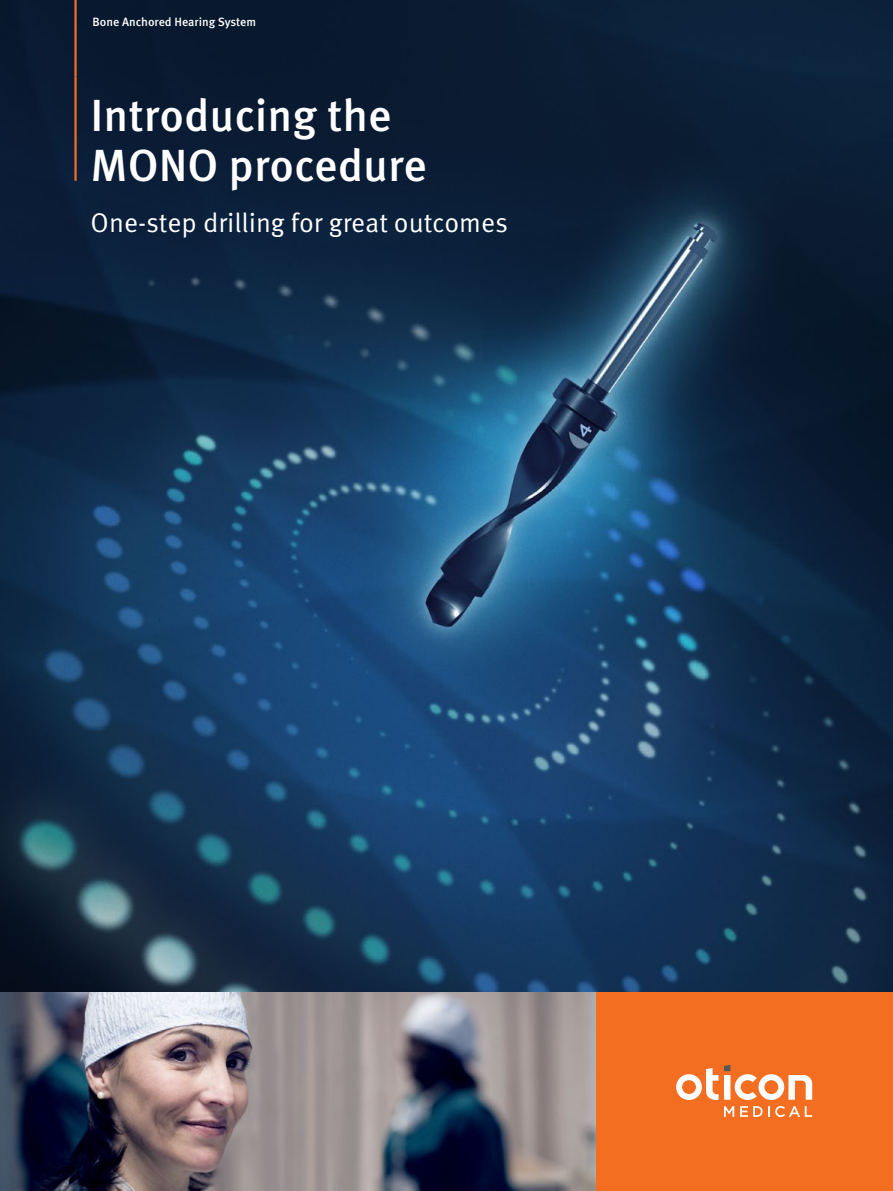
<style>
.page{position:relative;width:893px;height:1191px;background:#fff}
.page>*{position:absolute;margin:0;border:0;box-sizing:border-box;transform-origin:0 0}
.t1{font:500 45px/49.5px "Meta Pro OM";color:#fff}
.t2{font:27px "Meta Pro OM";color:#fff}
.t3{font:500 12px "Meta Pro OM";color:#fff}
</style>
<div class="page">
<img style="left:0;top:0;width:893px;height:992px">
<div style="left:595px;top:992px;width:298px;height:199px;background:#f36e21"></div>
<img style="left:0;top:992px;width:595px;height:199px">
<svg style="left:724px;top:1106px;width:10px;height:10px"></svg>
<svg style="left:740px;top:1106px;width:72px;height:11px"></svg>
<svg style="left:676px;top:1068px;width:42px;height:32px"></svg>
<svg style="left:724px;top:1064px;width:88px;height:36px"></svg>
<hr style="left:74px;top:0;width:3px;height:17px;background:#f36e21">
<hr style="left:74px;top:17px;width:3px;height:60px;background:#f36e21">
<hr style="left:74px;top:77px;width:3px;height:104px;background:#f36e21">
<p class="t3" style="left:93px;top:14px;width:165px">Bone Anchored Hearing System</p>
<h1 class="t1" style="left:91px;top:91px;width:338px">Introducing the<br>MONO procedure</h1>
<p class="t2" style="left:91px;top:206px;width:419px">One-step drilling for great outcomes</p>
</div>
